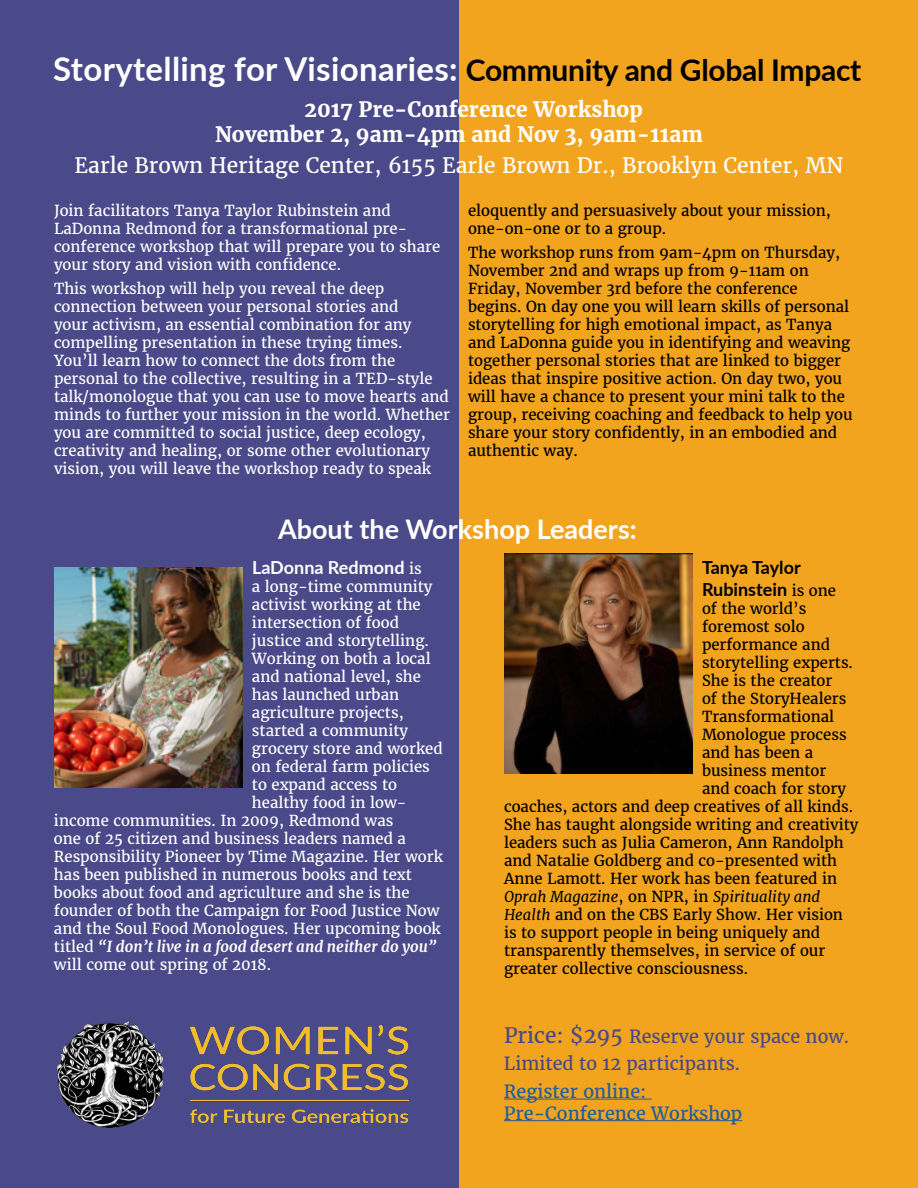
<style>
.page{position:relative;width:918px;height:1188px;background:#fff}
.page>*{position:absolute;margin:0;border:0;box-sizing:border-box;transform-origin:0 0}
.t1{font:700 33px "Lato";letter-spacing:.01em;color:#fff}
.t2{font:700 27px "Lato";color:#fff}
.t3{font:21px "Merriweather";color:#fff}
.t4{font:700 21px/25.2px "Merriweather";color:#fff}
.t5{font:18px/27.6px "Merriweather";color:#4a4989}
.t6{font:18px/21.6px "Merriweather";color:#215e9e}
.t7{font:700 18px/21.6px "Lato";color:#000}
.t8{font:700 18px "Lato";color:#fff}
.t9{font:15px/18px "Merriweather";color:#fff}
.t10{font:15px/18px "Merriweather";color:#000}
.t11{font:italic 700 15px "Merriweather";color:#fff}
.t12{font:italic 15px "Merriweather";color:#000}
.s1{font-size:30px;color:#000}
.s2{font-family:"Merriweather";font-weight:400;font-size:15px}
.s3{font-weight:400;font-style:normal}
.s4{font-style:normal}
.s5{font-style:italic}
.s6{font-size:21px}
</style>
<div class="page">
<div style="left:459px;top:0;width:459px;height:1188px;background:#f2a41e"></div>
<div style="left:0;top:0;width:459px;height:1188px;background:#4a4989"></div>
<img style="left:56px;top:1019px;width:353px;height:109px">
<hr style="left:504px;top:1099px;width:148px;height:1px;background:#215e9e">
<hr style="left:504px;top:1120px;width:238px;height:1px;background:#215e9e">
<img style="left:504px;top:554px;width:189px;height:220px">
<img style="left:54px;top:567px;width:189px;height:221px">
<h1 class="t1" style="left:53px;top:45px;width:810px">Storytelling for Visionaries: <span class="s1">Community and Global Impact</span></h1>
<h3 class="t4" style="left:215px;top:96px;width:489px;text-indent:89px">2017 Pre-Conference Workshop<br>November 2, 9am-4pm and Nov 3, 9am-11am</h3>
<h3 class="t3" style="left:75px;top:152px;width:770px">Earle Brown Heritage Center, 6155 Earle Brown Dr., Brooklyn Center, MN</h3>
<p class="t9" style="left:54px;top:202px;width:388px">Join facilitators Tanya Taylor Rubinstein and LaDonna Redmond for a transformational pre&shy;conference workshop that will prepare you to share your story and vision with confidence.</p>
<p class="t9" style="left:54px;top:280px;width:397px">This workshop will help you reveal the deep connection between your personal stories and<br>your activism, an essential combination for any compelling presentation in these trying times.<br>You’ll learn how to connect the dots from the personal to the collective, resulting in a TED-style talk/monologue that you can use to move hearts and minds to further your mission in the world. Whether you are committed to social justice, deep ecology, creativity and healing, or some other evolutionary vision, you will leave the workshop ready to speak</p>
<p class="t10" style="left:468px;top:202px;width:364px">eloquently and persuasively about your mission, one-on-one or to a group.</p>
<p class="t10" style="left:468px;top:244px;width:386px">The workshop runs from 9am-4pm on Thursday, November 2nd and wraps up from 9-11am on Friday, November 3rd before the conference begins. On day one you will learn skills of personal storytelling for high emotional impact, as Tanya and LaDonna guide you in identifying and weaving together personal stories that are linked to bigger ideas that inspire positive action. On day two, you will have a chance to present your mini talk to the group, receiving coaching and feedback to help you share your story confidently, in an embodied and authentic way.</p>
<h2 class="t2" style="left:278px;top:509px;width:360px">About the Workshop Leaders:</h2>
<p class="t8" style="left:252px;top:554px;width:171px">LaDonna Redmond <span class="s2">is</span></p>
<p class="t9" style="left:252px;top:578px;width:182px">a long-time community</p>
<p class="t9" style="left:252px;top:596px;width:170px">activist working at the</p>
<p class="t9" style="left:252px;top:614px;width:149px">intersection of food</p>
<p class="t9" style="left:252px;top:632px;width:178px">justice and storytelling.</p>
<p class="t9" style="left:252px;top:650px;width:180px">Working on both a local</p>
<p class="t9" style="left:252px;top:668px;width:171px">and national level, she</p>
<p class="t9" style="left:252px;top:686px;width:149px">has launched urban</p>
<p class="t9" style="left:252px;top:704px;width:153px">agriculture projects,</p>
<p class="t9" style="left:252px;top:722px;width:158px">started a community</p>
<p class="t9" style="left:252px;top:740px;width:192px">grocery store and worked</p>
<p class="t9" style="left:252px;top:758px;width:179px">on federal farm policies</p>
<p class="t9" style="left:252px;top:776px;width:147px">to expand access to</p>
<p class="t9" style="left:252px;top:794px;width:156px">healthy food in low-</p>
<p class="t9" style="left:54px;top:812px;width:341px">income communities. In 2009, Redmond was</p>
<p class="t9" style="left:54px;top:830px;width:353px">one of 25 citizen and business leaders named a</p>
<p class="t9" style="left:54px;top:848px;width:390px">Responsibility Pioneer by Time Magazine. Her work</p>
<p class="t9" style="left:54px;top:866px;width:359px">has been published in numerous books and text</p>
<p class="t9" style="left:54px;top:884px;width:357px">books about food and agriculture and she is the</p>
<p class="t9" style="left:54px;top:902px;width:387px">founder of both the Campaign for Food Justice Now</p>
<p class="t9" style="left:54px;top:920px;width:388px">and the Soul Food Monologues. Her upcoming book</p>
<p class="t11" style="left:54px;top:938px;width:384px"><span class="s3">titled</span> “I don’t live in a food desert and neither do you”</p>
<p class="t9" style="left:54px;top:956px;width:219px">will come out spring of 2018.</p>
<p class="t7" style="left:702px;top:556px;width:135px">Tanya Taylor<br>Rubinstein <span class="s2">is one</span></p>
<p class="t10" style="left:702px;top:599px;width:106px">of the world’s</p>
<p class="t10" style="left:702px;top:617px;width:104px">foremost solo</p>
<p class="t10" style="left:702px;top:635px;width:130px">performance and</p>
<p class="t10" style="left:702px;top:653px;width:153px">storytelling experts.</p>
<p class="t10" style="left:702px;top:671px;width:132px">She is the creator</p>
<p class="t10" style="left:702px;top:689px;width:146px">of the StoryHealers</p>
<p class="t10" style="left:702px;top:707px;width:134px">Transformational</p>
<p class="t10" style="left:702px;top:725px;width:146px">Monologue process</p>
<p class="t10" style="left:702px;top:743px;width:113px">and has been a</p>
<p class="t10" style="left:702px;top:761px;width:126px">business mentor</p>
<p class="t10" style="left:702px;top:779px;width:146px">and coach for story</p>
<p class="t10" style="left:504px;top:797px;width:351px">coaches, actors and deep creatives of all kinds.</p>
<p class="t10" style="left:504px;top:815px;width:356px">She has taught alongside writing and creativity</p>
<p class="t10" style="left:504px;top:833px;width:341px">leaders such as Julia Cameron, Ann Randolph</p>
<p class="t10" style="left:504px;top:851px;width:335px">and Natalie Goldberg and co-presented with</p>
<p class="t10" style="left:504px;top:869px;width:335px">Anne Lamott. Her work has been featured in</p>
<p class="t12" style="left:504px;top:887px;width:318px">Oprah Magazine<span class="s4">, on NPR, in</span> Spirituality and</p>
<p class="t10" style="left:504px;top:905px;width:341px"><span class="s5">Health</span> and on the CBS Early Show. Her vision</p>
<p class="t10" style="left:504px;top:923px;width:318px">is to support people in being uniquely and</p>
<p class="t10" style="left:504px;top:941px;width:323px">transparently themselves, in service of our</p>
<p class="t10" style="left:504px;top:959px;width:246px">greater collective consciousness.</p>
<p class="t5" style="left:504px;top:1023px;width:347px"><span class="s6">Price: $295</span> Reserve your space now.<br>Limited to 12 participants.</p>
<p class="t6" style="left:504px;top:1081px;width:240px">Register online:<br>Pre-Conference Workshop</p>
</div>
